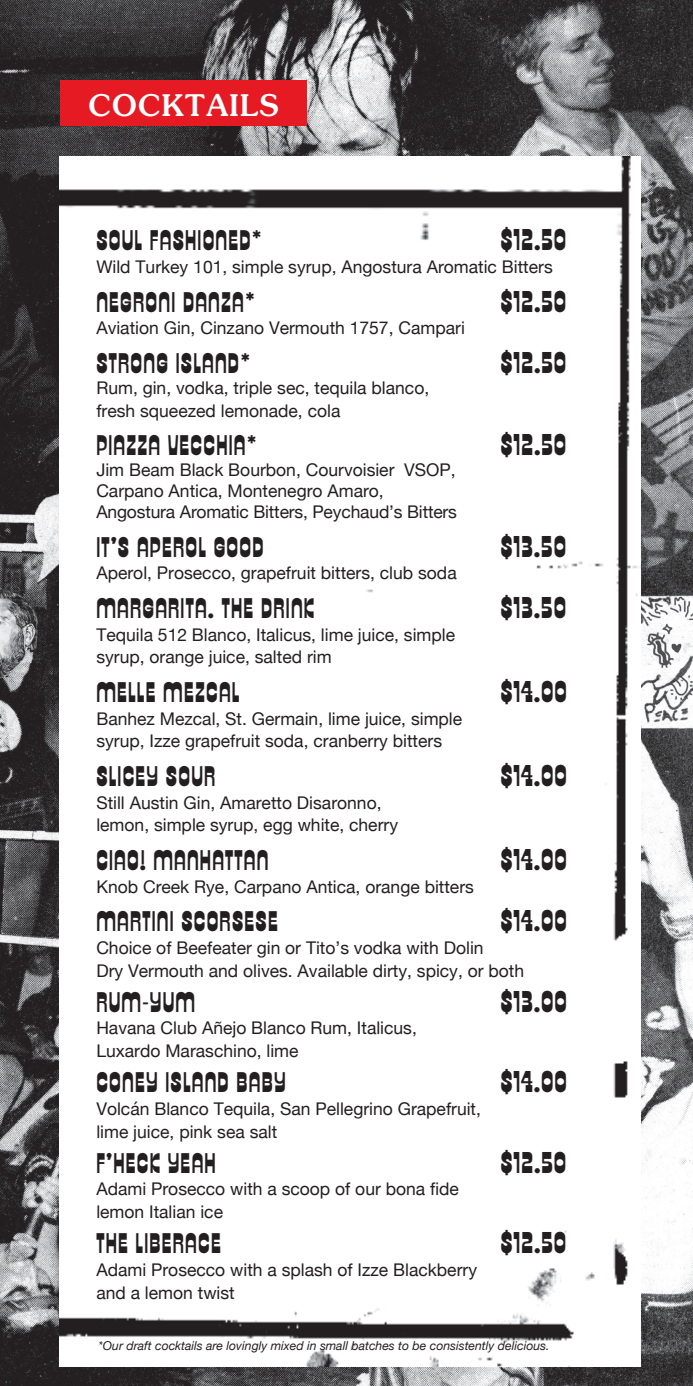
<style>
.page{position:relative;width:693px;height:1386px;background:#fff}
.page>*{position:absolute;margin:0;border:0;box-sizing:border-box;transform-origin:0 0}
.t1{font:31.5px "Zipper Std";letter-spacing:.025em;color:#231f20}
.t2{font:29.75px "Zipper Std";letter-spacing:.04em;color:#231f20}
.t3{font:500 29.75px "Souvenir";letter-spacing:.05em;color:#fff}
.t4{font:17.5px/22.8px "Helvetica Neue";color:#231f20}
.t5{font:italic 12.25px "Helvetica Neue";color:#231f20}
</style>
<div class="page">
<img style="left:0;top:0;width:693px;height:1386px">
<img style="left:59px;top:156px;width:582px;height:1210px">
<div style="left:60px;top:81px;width:247px;height:45px;background:#e51a23"></div>
<h2 class="t3" style="left:89px;top:87px;width:192px">COCKTAILS</h2>
<h2 class="t2" style="left:96px;top:224px;width:167px">SOUL FASHIONED*</h2>
<h1 class="t1" style="left:501px;top:222px;width:67px">$12.50</h1>
<p class="t4" style="left:96px;top:257px;width:458px">Wild Turkey 101, simple syrup, Angostura Aromatic Bitters</p>
<h2 class="t2" style="left:96px;top:285px;width:160px">NEGRONI DANZA*</h2>
<h1 class="t1" style="left:501px;top:284px;width:67px">$12.50</h1>
<p class="t4" style="left:96px;top:318px;width:370px">Aviation Gin, Cinzano Vermouth 1757, Campari</p>
<h2 class="t2" style="left:96px;top:346px;width:155px">STRONG ISLAND*</h2>
<h1 class="t1" style="left:501px;top:345px;width:67px">$12.50</h1>
<p class="t4" style="left:96px;top:377px;width:334px">Rum, gin, vodka, triple sec, tequila blanco, fresh squeezed lemonade, cola</p>
<h2 class="t2" style="left:96px;top:429px;width:162px">PIAZZA VECCHIA*</h2>
<h1 class="t1" style="left:501px;top:427px;width:67px">$12.50</h1>
<p class="t4" style="left:96px;top:460px;width:362px;line-height:21px">Jim Beam Black Bourbon, Courvoisier VSOP,<br>Carpano Antica, Montenegro Amaro,<br>Angostura Aromatic Bitters, Peychaud’s Bitters</p>
<h2 class="t2" style="left:96px;top:530px;width:169px">IT’S APEROL GOOD</h2>
<h1 class="t1" style="left:501px;top:529px;width:67px">$13.50</h1>
<p class="t4" style="left:96px;top:563px;width:362px">Aperol, Prosecco, grapefruit bitters, club soda</p>
<h2 class="t2" style="left:96px;top:591px;width:219px">MARGARITA. THE DRINK</h2>
<h1 class="t1" style="left:501px;top:590px;width:67px">$13.50</h1>
<p class="t4" style="left:96px;top:624px;width:360px">Tequila 512 Blanco, Italicus, lime juice, simple syrup, orange juice, salted rim</p>
<h2 class="t2" style="left:96px;top:675px;width:145px">MELLE MEZCAL</h2>
<h1 class="t1" style="left:501px;top:674px;width:68px">$14.00</h1>
<p class="t4" style="left:96px;top:708px;width:367px">Banhez Mezcal, St. Germain, lime juice, simple syrup, Izze grapefruit soda, cranberry bitters</p>
<h2 class="t2" style="left:96px;top:759px;width:121px">SLICEY SOUR</h2>
<h1 class="t1" style="left:501px;top:758px;width:68px">$14.00</h1>
<p class="t4" style="left:96px;top:792px;width:303px">Still Austin Gin, Amaretto Disaronno, lemon, simple syrup, egg white, cherry</p>
<h2 class="t2" style="left:96px;top:843px;width:174px">CIAO! MANHATTAN</h2>
<h1 class="t1" style="left:501px;top:842px;width:68px">$14.00</h1>
<p class="t4" style="left:96px;top:876px;width:379px">Knob Creek Rye, Carpano Antica, orange bitters</p>
<h2 class="t2" style="left:96px;top:905px;width:183px">MARTINI SCORSESE</h2>
<h1 class="t1" style="left:501px;top:903px;width:68px">$14.00</h1>
<p class="t4" style="left:96px;top:937px;width:429px">Choice of Beefeater gin or Tito’s vodka with Dolin<br>Dry Vermouth and olives. Available dirty, spicy, or both</p>
<h2 class="t2" style="left:96px;top:985px;width:100px">RUM-YUM</h2>
<h1 class="t1" style="left:501px;top:984px;width:68px">$13.00</h1>
<p class="t4" style="left:96px;top:1018px;width:322px">Havana Club Añejo Blanco Rum, Italicus,<br>Luxardo Maraschino, lime</p>
<h2 class="t2" style="left:96px;top:1066px;width:191px">CONEY ISLAND BABY</h2>
<h1 class="t1" style="left:501px;top:1064px;width:68px">$14.00</h1>
<p class="t4" style="left:96px;top:1098px;width:386px">Volcán Blanco Tequila, San Pellegrino Grapefruit, lime juice, pink sea salt</p>
<h2 class="t2" style="left:96px;top:1146px;width:121px">F’HECK YEAH</h2>
<h1 class="t1" style="left:501px;top:1145px;width:67px">$12.50</h1>
<p class="t4" style="left:96px;top:1179px;width:364px">Adami Prosecco with a scoop of our bona fide lemon Italian ice</p>
<h2 class="t2" style="left:96px;top:1227px;width:126px">THE LIBERACE</h2>
<h1 class="t1" style="left:501px;top:1225px;width:67px">$12.50</h1>
<p class="t4" style="left:96px;top:1259px;width:382px">Adami Prosecco with a splash of Izze Blackberry and a lemon twist</p>
<p class="t5" style="left:99px;top:1337px;width:452px">*Our draft cocktails are lovingly mixed in small batches to be consistently delicious.</p>
</div>
